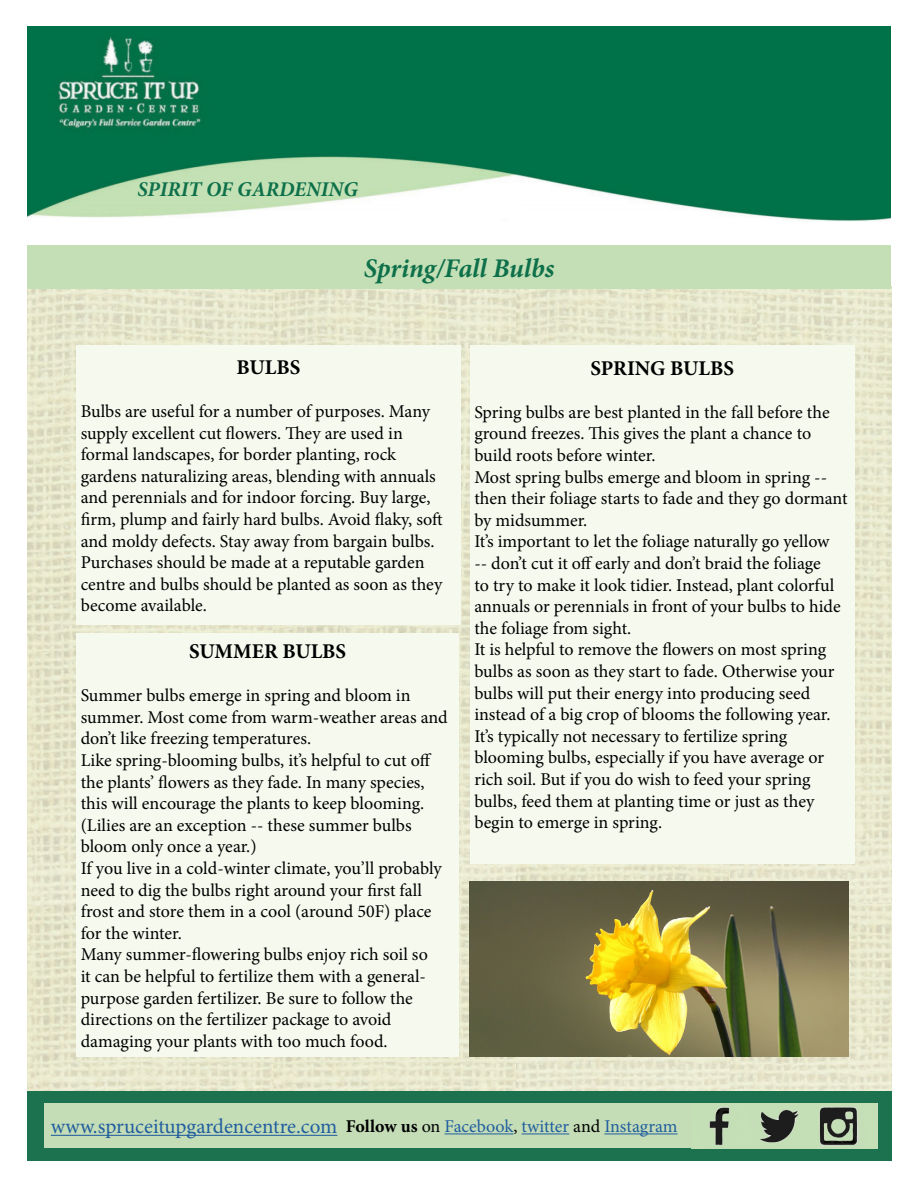
<style>
.page{position:relative;width:918px;height:1188px;background:#fff}
.page>*{position:absolute;margin:0;border:0;box-sizing:border-box;transform-origin:0 0}
.t1{font:italic 700 27px "Minion Pro";letter-spacing:-.005em;color:#0e704a}
.t2{font:21px "Minion Pro";color:#215e9e}
.t3{font:700 21px "Minion Pro";color:#000}
.t4{font:italic 700 21px "Minion Pro";color:#0e704a}
.t5{font:18px/21.6px "Minion Pro";letter-spacing:-.005em;color:#000}
.s1{font-weight:700;font-size:18px;color:#000}
.s2{font-size:18px;color:#000}
.s3{font-size:18px}
</style>
<div class="page">
<img style="left:730px;top:903px;width:161px;height:188px">
<img style="left:730px;top:289px;width:161px;height:614px">
<img style="left:515px;top:864px;width:215px;height:227px">
<img style="left:515px;top:289px;width:242px;height:56px">
<img style="left:27px;top:882px;width:488px;height:209px">
<img style="left:271px;top:289px;width:244px;height:593px">
<img style="left:27px;top:290px;width:245px;height:616px">
<div style="left:27px;top:246px;width:864px;height:43px;background:#c4dfb6"></div>
<div style="left:27px;top:1091px;width:864px;height:70px;background:#1c724e"></div>
<img style="left:692px;top:1103px;width:185px;height:45px">
<div style="left:334px;top:1103px;width:358px;height:45px;background:#c4ddb7"></div>
<hr style="left:445px;top:1133px;width:68px;height:1px;background:#215e9e">
<hr style="left:522px;top:1133px;width:47px;height:1px;background:#215e9e">
<hr style="left:604px;top:1133px;width:74px;height:1px;background:#215e9e">
<img style="left:27px;top:27px;width:864px;height:194px">
<img style="left:27px;top:27px;width:210px;height:118px">
<div style="left:76px;top:345px;width:385px;height:280px;background:#f5f9ee"></div>
<div style="left:470px;top:345px;width:385px;height:519px;background:#f5f9ee"></div>
<div style="left:76px;top:633px;width:383px;height:424px;background:#f5f9ee"></div>
<img style="left:470px;top:882px;width:379px;height:175px">
<div style="left:44px;top:1103px;width:300px;height:45px;background:#c4ddb7"></div>
<hr style="left:51px;top:1135px;width:286px;height:1px;background:#215e9e">
<p class="t4" style="left:137px;top:174px;width:222px">SPIRIT OF GARDENING</p>
<h1 class="t1" style="left:364px;top:249px;width:192px">Spring/Fall Bulbs</h1>
<p class="t3" style="left:237px;top:352px;width:65px">BULBS</p>
<p class="t5" style="left:81px;top:401px;width:363px">Bulbs are useful for a number of purposes. Many supply excellent cut flowers. They are used in formal landscapes, for border planting, rock gardens naturalizing areas, blending with annuals and perennials and for indoor forcing. Buy large, firm, plump and fairly hard bulbs. Avoid flaky, soft and moldy defects. Stay away from bargain bulbs.<br>Purchases should be made at a reputable garden centre and bulbs should be planted as soon as they become available.</p>
<p class="t3" style="left:189px;top:636px;width:159px">SUMMER BULBS</p>
<p class="t5" style="left:81px;top:685px;width:368px">Summer bulbs emerge in spring and bloom in summer. Most come from warm-weather areas and don’t like freezing temperatures.<br>Like spring-blooming bulbs, it’s helpful to cut off the plants’ flowers as they fade. In many species, this will encourage the plants to keep blooming. (Lilies are an exception -- these summer bulbs bloom only once a year.)<br>If you live in a cold-winter climate, you’ll probably need to dig the bulbs right around your first fall frost and store them in a cool (around 50F) place for the winter.<br>Many summer-flowering bulbs enjoy rich soil so<br>it can be helpful to fertilize them with a general&shy;purpose garden fertilizer. Be sure to follow the directions on the fertilizer package to avoid damaging your plants with too much food.</p>
<p class="t3" style="left:590px;top:353px;width:145px">SPRING BULBS</p>
<p class="t5" style="left:474px;top:401px;width:375px">Spring bulbs are best planted in the fall before the ground freezes. This gives the plant a chance to build roots before winter.<br>Most spring bulbs emerge and bloom in spring -- then their foliage starts to fade and they go dormant by midsummer.<br>It’s important to let the foliage naturally go yellow<br>-- don’t cut it off early and don’t braid the foliage<br>to try to make it look tidier. Instead, plant colorful annuals or perennials in front of your bulbs to hide the foliage from sight.<br>It is helpful to remove the flowers on most spring bulbs as soon as they start to fade. Otherwise your bulbs will put their energy into producing seed instead of a big crop of blooms the following year.<br>It’s typically not necessary to fertilize spring blooming bulbs, especially if you have average or rich soil. But if you do wish to feed your spring bulbs, feed them at planting time or just as they begin to emerge in spring.</p>
<p class="t2" style="left:51px;top:1112px;width:288px">www.spruceitupgardencentre.com</p>
<p class="t2" style="left:93px;top:1112px;width:586px">w.calgarysgardencentre.com <span class="s1">Follow us</span> <span class="s2">on</span> <span class="s3">Facebook</span><span class="s2">,</span> <span class="s3">twitter</span> <span class="s2">and</span> <span class="s3">Instagram</span></p>
</div>
